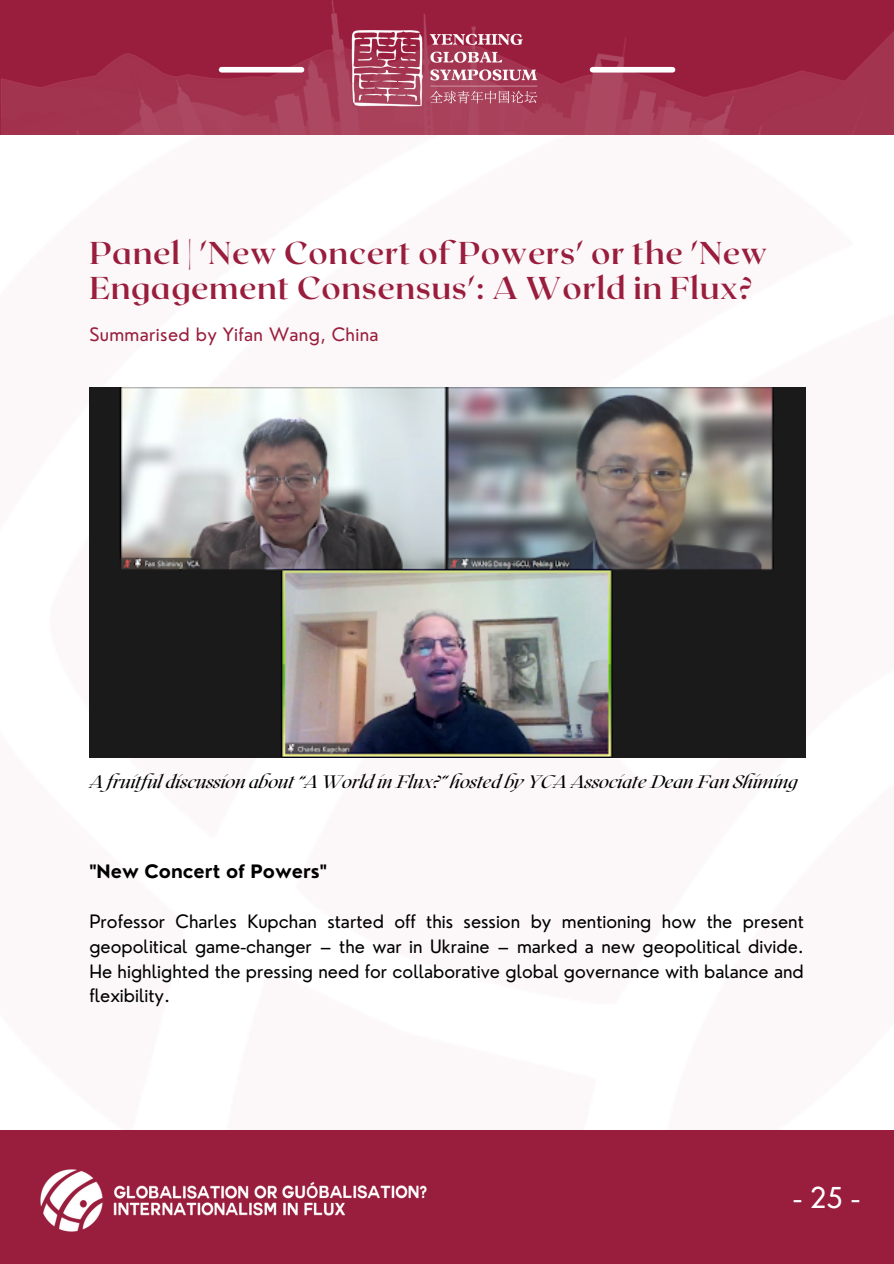
<style>
.page{position:relative;width:894px;height:1264px;background:#fff}
.page>*{position:absolute;margin:0;border:0;box-sizing:border-box;transform-origin:0 0}
.t1{font:700 31.5px/35px "Roxborough CF";letter-spacing:.02em;color:#991d3c}
.t2{font:28.05px "Nourd";color:#fff}
.t3{font:18px/24.8px "Nourd";color:#000;text-align:justify}
.t4{font:italic 18px "Roxborough CF";color:#000}
.t5{font:18px "Nourd";letter-spacing:.02em;color:#991d3c}
.t6{font:700 18px "Nourd";color:#000}
</style>
<div class="page">
<div style="left:0;top:1130px;width:893px;height:133px;background:#991d3c"></div>
<img style="left:0;top:0;width:893px;height:134px">
<img style="left:347px;top:21px;width:200px;height:91px">
<img style="left:40px;top:1169px;width:387px;height:63px">
<div style="left:592px;top:67px;width:80px;height:6px;background:#fff"></div>
<div style="left:221px;top:67px;width:80px;height:6px;background:#fff"></div>
<img style="left:89px;top:387px;width:715px;height:370px">
<h1 class="t1" style="left:89px;top:234px;width:679px">Panel | 'New Concert of Powers' or the 'New<br>Engagement Consensus': A World in Flux?</h1>
<p class="t5" style="left:89px;top:323px;width:291px">Summarised by Yifan Wang, China</p>
<p class="t4" style="left:89px;top:769px;width:709px">A fruitful discussion about “A World in Flux?” hosted by YCA Associate Dean Fan Shiming</p>
<p class="t6" style="left:89px;top:860px;width:239px">"New Concert of Powers"</p>
<p class="t3" style="left:89px;top:908px;width:715px">Professor Charles Kupchan started off this session by mentioning how the present geopolitical game-changer – the war in Ukraine – marked a new geopolitical divide.<br>He highlighted the pressing need for collaborative global governance with balance and flexibility.</p>
<h2 class="t2" style="left:793px;top:1179px;width:68px">-25-</h2>
</div>
